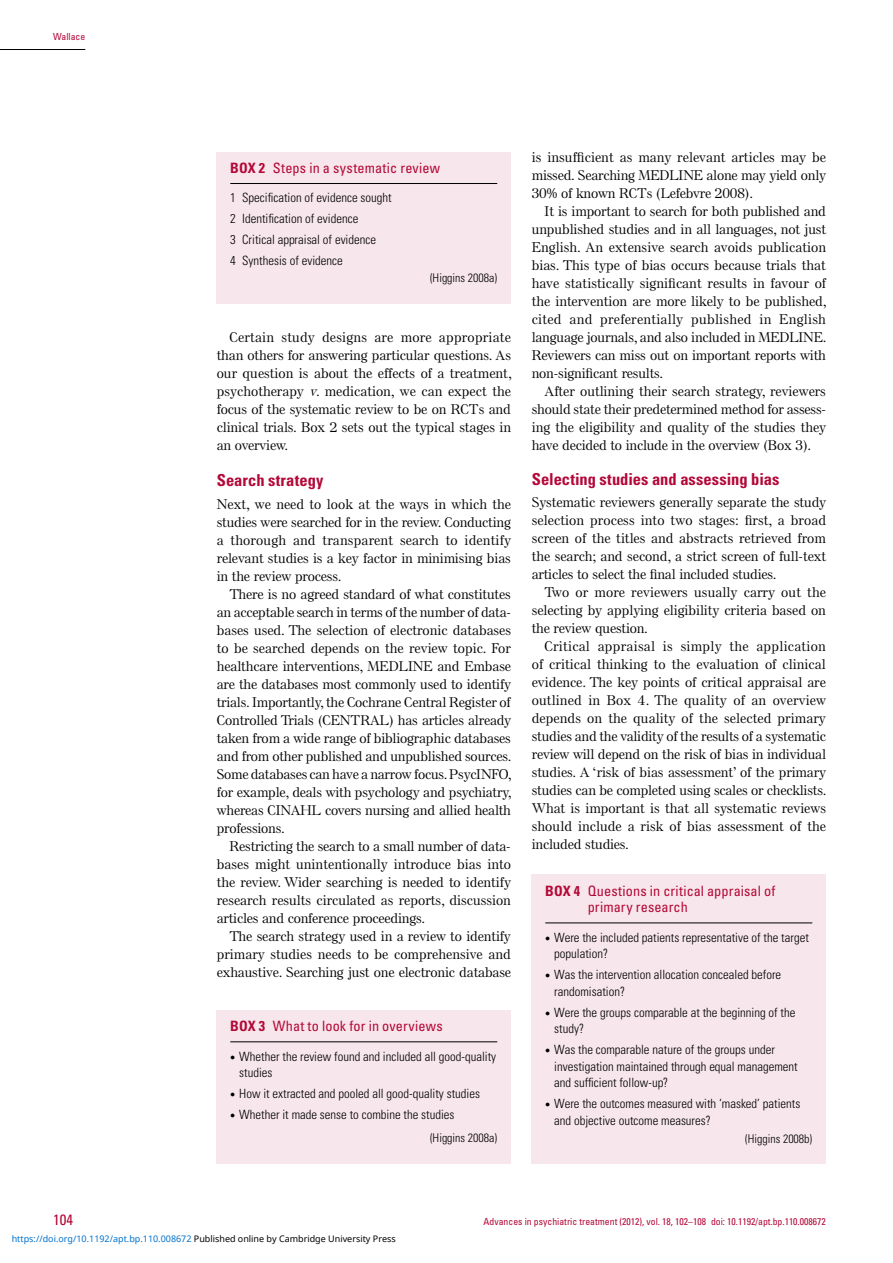
<style>
.page{position:relative;width:893px;height:1263px;background:#fff}
.page>*{position:absolute;margin:0;border:0;box-sizing:border-box;transform-origin:0 0}
.t1{font:700 condensed 16.5px "Univers LT Std";letter-spacing:.005em;color:#b30838}
.t2{font:condensed 15px "Univers LT Std";color:#b30838}
.t3{font:condensed 14.25px/16.5px "Univers LT Std";letter-spacing:.01em;color:#b30838}
.t4{font:500 13.5px/18px "Else NPL Std";letter-spacing:.005em;color:#000;text-align:justify}
.t5{font:300 condensed 12.75px/16.5px "Univers LT Std";color:#000}
.t6{font:300 condensed 12px "Univers LT Std";color:#000}
.t7{font:condensed 9.75px "Univers LT Std";color:#b30838}
.t8{font:9px "Noto Sans";color:#0172cf}
.s1{font-weight:700}
.s2{font-style:italic}
.s3{font-family:"Newspaper Pi BT";font-weight:400;font-stretch:normal;font-size:7.5px}
.s4{color:#000}
</style>
<div class="page">
<hr style="left:0;top:49px;width:85px;height:1px;background:#000">
<div style="left:217px;top:152px;width:294px;height:151px;background:#f7e6eb"></div>
<hr style="left:230px;top:183px;width:267px;height:1px;background:#000">
<div style="left:217px;top:1010px;width:294px;height:154px;background:#f7e6eb"></div>
<hr style="left:230px;top:1041px;width:267px;height:1px;background:#000">
<div style="left:532px;top:875px;width:294px;height:289px;background:#f7e6eb"></div>
<hr style="left:545px;top:923px;width:267px;height:1px;background:#000">
<p class="t7" style="left:53px;top:30px;width:34px">Wallace</p>
<p class="t3" style="left:230px;top:159px;width:211px"><span class="s1">BOX 2</span> Steps in a systematic review</p>
<p class="t5" style="left:230px;top:187px;width:163px;line-height:21px">1 Specification of evidence sought<br>2 Identification of evidence<br>3 Critical appraisal of evidence<br>4 Synthesis of evidence</p>
<p class="t6" style="left:430px;top:270px;width:69px">(Higgins 2008a)</p>
<p class="t4" style="left:217px;top:329px;width:296px;text-indent:13px">Certain study designs are more appropriate than others for answering particular questions. As our question is about the effects of a treatment, psychotherapy <span class="s2">v</span>. medication, we can expect the focus of the systematic review to be on RCTs and clinical trials. Box 2 sets out the typical stages in an overview.</p>
<p class="t1" style="left:217px;top:470px;width:108px">Search strategy</p>
<p class="t4" style="left:217px;top:495px;width:296px">Next, we need to look at the ways in which the studies were searched for in the review. Conducting a thorough and transparent search to identify relevant studies is a key factor in minimising bias in the review process.</p>
<p class="t4" style="left:217px;top:585px;width:296px;text-align:left;text-indent:13px">There is no agreed standard of what constitutes an acceptable search in terms of the number of data&shy;bases used. The selection of electronic databases to be searched depends on the review topic. For healthcare interventions, MEDLINE and Embase are the databases most commonly used to identify trials. Importantly, the Cochrane Central Register of Controlled Trials (CENTRAL) has articles already taken from a wide range of bibliographic databases and from other published and unpublished sources.<br>Some databases can have a narrow focus. PsycINFO, for example, deals with psychology and psychiatry, whereas CINAHL covers nursing and allied health professions.</p>
<p class="t4" style="left:217px;top:837px;width:296px;text-align:left;text-indent:13px">Restricting the search to a small number of data&shy;bases might unintentionally introduce bias into the review. Wider searching is needed to identify research results circulated as reports, discussion articles and conference proceedings.</p>
<p class="t4" style="left:217px;top:927px;width:296px;text-indent:13px">The search strategy used in a review to identify primary studies needs to be comprehensive and exhaustive. Searching just one electronic database</p>
<p class="t3" style="left:230px;top:1017px;width:214px"><span class="s1">BOX 3</span> What to look for in overviews</p>
<p class="t5" style="left:239px;top:1048px;width:258px;text-indent:-9px"><span class="s3">•</span> Whether the review found and included all good-quality studies</p>
<p class="t5" style="left:230px;top:1085px;width:251px"><span class="s3">•</span> How it extracted and pooled all good-quality studies</p>
<p class="t5" style="left:230px;top:1106px;width:226px"><span class="s3">•</span> Whether it made sense to combine the studies</p>
<p class="t6" style="left:430px;top:1130px;width:69px">(Higgins 2008a)</p>
<p class="t4" style="left:532px;top:148px;width:296px">is insufficient as many relevant articles may be missed. Searching MEDLINE alone may yield only 30% of known RCTs (Lefebvre 2008).</p>
<p class="t4" style="left:532px;top:202px;width:296px;text-indent:13px">It is important to search for both published and unpublished studies and in all languages, not just English. An extensive search avoids publication bias. This type of bias occurs because trials that have statistically significant results in favour of the intervention are more likely to be published, cited and preferentially published in English language journals, and also included in MEDLINE.<br>Reviewers can miss out on important reports with non-significant results.</p>
<p class="t4" style="left:532px;top:382px;width:296px;text-indent:13px">After outlining their search strategy, reviewers should state their predetermined method for assess&shy;ing the eligibility and quality of the studies they have decided to include in the overview (Box 3).</p>
<p class="t1" style="left:532px;top:469px;width:249px">Selecting studies and assessing bias</p>
<p class="t4" style="left:532px;top:493px;width:296px">Systematic reviewers generally separate the study selection process into two stages: first, a broad screen of the titles and abstracts retrieved from the search; and second, a strict screen of full-text articles to select the final included studies.</p>
<p class="t4" style="left:532px;top:583px;width:296px;text-indent:13px">Two or more reviewers usually carry out the selecting by applying eligibility criteria based on the review question.</p>
<p class="t4" style="left:532px;top:637px;width:296px;text-indent:13px">Critical appraisal is simply the application of critical thinking to the evaluation of clinical evidence. The key points of critical appraisal are outlined in Box 4. The quality of an overview depends on the quality of the selected primary studies and the validity of the results of a systematic review will depend on the risk of bias in individual studies. A ‘risk of bias assessment’ of the primary studies can be completed using scales or checklists.<br>What is important is that all systematic reviews should include a risk of bias assessment of the included studies.</p>
<p class="t3" style="left:588px;top:882px;width:189px;text-indent:-42px"><span class="s1">BOX 4</span> Questions in critical appraisal of primary research</p>
<p class="t5" style="left:554px;top:929px;width:256px;text-indent:-9px"><span class="s3">•</span> Were the included patients representative of the target population?</p>
<p class="t5" style="left:554px;top:966px;width:229px;text-indent:-9px"><span class="s3">•</span> Was the intervention allocation concealed before randomisation?</p>
<p class="t5" style="left:554px;top:1004px;width:243px;text-indent:-9px"><span class="s3">•</span> Were the groups comparable at the beginning of the study?</p>
<p class="t5" style="left:554px;top:1041px;width:245px;text-indent:-9px"><span class="s3">•</span> Was the comparable nature of the groups under investigation maintained through equal management and sufficient follow-up?</p>
<p class="t5" style="left:554px;top:1095px;width:248px;text-indent:-9px"><span class="s3">•</span> Were the outcomes measured with ‘masked’ patients and objective outcome measures?</p>
<p class="t6" style="left:745px;top:1131px;width:69px">(Higgins 2008b)</p>
<p class="t2" style="left:53px;top:1210px;width:21px">104</p>
<p class="t7" style="left:484px;top:1216px;width:344px">Advances in psychiatric treatment (2012), vol. 18, 102–108 doi: 10.1192/apt.bp.110.008672</p>
<p class="t8" style="left:12px;top:1232px;width:386px">https://doi.org/10.1192/apt.bp.110.008672 <span class="s4">Published online by Cambridge University Press</span></p>
</div>
